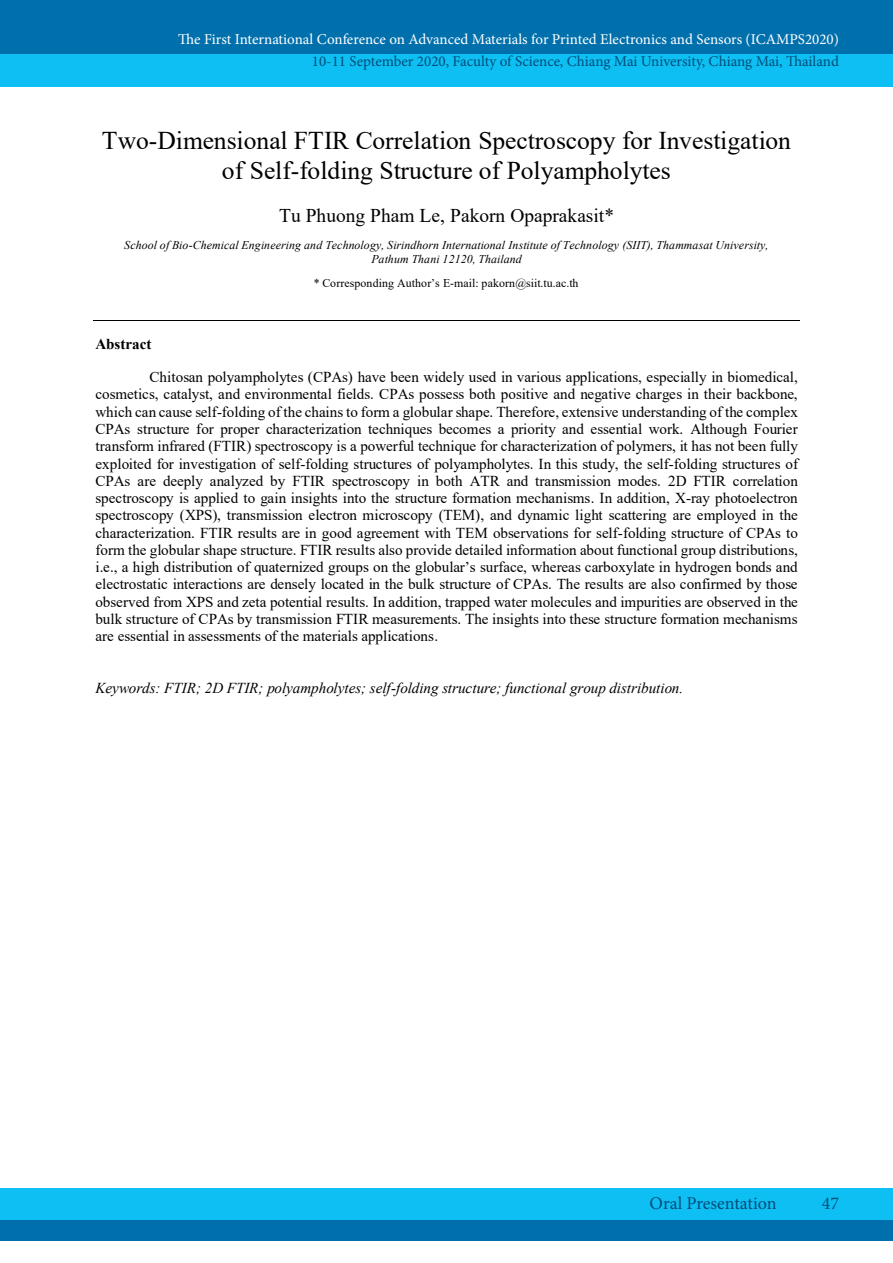
<style>
.page{position:relative;width:893px;height:1263px;background:#fff}
.page>*{position:absolute;margin:0;border:0;box-sizing:border-box;transform-origin:0 0}
.t1{font:25.5px/29.8px "Times New Roman";letter-spacing:-.005em;color:#000;text-align:center}
.t2{font:19.5px "Times New Roman";color:#000}
.t3{font:18px "Minion Pro";color:#004c7a}
.t4{font:15.15px/17.2px "Times New Roman";color:#000;text-align:justify}
.t5{font:italic 15.15px "Times New Roman";color:#000}
.t6{font:700 15.15px "Times New Roman";color:#000}
.t7{font:15px "Minion Pro";color:#fff}
.t8{font:15px "Minion Pro";color:#004c7a}
.t9{font:italic 11.85px/14.1px "Times New Roman";letter-spacing:.01em;color:#000;text-align:center}
.t10{font:11.85px "Times New Roman";letter-spacing:.01em;color:#000}
</style>
<div class="page">
<div style="left:0;top:1188px;width:893px;height:32px;background:#0dbff2"></div>
<div style="left:0;top:54px;width:893px;height:32px;background:#0dbff2"></div>
<div style="left:0;top:1220px;width:893px;height:21px;background:#0070ad"></div>
<div style="left:0;top:0;width:893px;height:53px;background:#0070ad"></div>
<hr style="left:93px;top:320px;width:707px;height:1px;background:#000">
<p class="t7" style="left:178px;top:29px;width:662px">The First International Conference on Advanced Materials for Printed Electronics and Sensors (ICAMPS2020)</p>
<p class="t8" style="left:312px;top:51px;width:529px">10-11 September 2020, Faculty of Science, Chiang Mai University, Chiang Mai, Thailand</p>
<h1 class="t1" style="left:102px;top:125px;width:690px">Two-Dimensional FTIR Correlation Spectroscopy for Investigation of Self-folding Structure of Polyampholytes</h1>
<p class="t2" style="left:279px;top:201px;width:336px">Tu Phuong Pham Le, Pakorn Opaprakasit*</p>
<p class="t9" style="left:124px;top:238px;width:646px">School of Bio-Chemical Engineering and Technology, Sirindhorn International Institute of Technology (SIIT), Thammasat University,<br>Pathum Thani 12120, Thailand</p>
<p class="t10" style="left:314px;top:274px;width:266px">* Corresponding Author’s E-mail: pakorn@siit.tu.ac.th</p>
<p class="t6" style="left:95px;top:333px;width:58px">Abstract</p>
<p class="t4" style="left:95px;top:368px;width:704px;text-indent:54px">Chitosan polyampholytes (CPAs) have been widely used in various applications, especially in biomedical, cosmetics, catalyst, and environmental fields. CPAs possess both positive and negative charges in their backbone, which can cause self-folding of the chains to form a globular shape. Therefore, extensive understanding of the complex CPAs structure for proper characterization techniques becomes a priority and essential work. Although Fourier transform infrared (FTIR) spectroscopy is a powerful technique for characterization of polymers, it has not been fully exploited for investigation of self-folding structures of polyampholytes. In this study, the self-folding structures of CPAs are deeply analyzed by FTIR spectroscopy in both ATR and transmission modes. 2D FTIR correlation spectroscopy is applied to gain insights into the structure formation mechanisms. In addition, X-ray photoelectron spectroscopy (XPS), transmission electron microscopy (TEM), and dynamic light scattering are employed in the characterization. FTIR results are in good agreement with TEM observations for self-folding structure of CPAs to form the globular shape structure. FTIR results also provide detailed information about functional group distributions, i.e., a high distribution of quaternized groups on the globular’s surface, whereas carboxylate in hydrogen bonds and electrostatic interactions are densely located in the bulk structure of CPAs. The results are also confirmed by those observed from XPS and zeta potential results. In addition, trapped water molecules and impurities are observed in the bulk structure of CPAs by transmission FTIR measurements. The insights into these structure formation mechanisms are essential in assessments of the materials applications.</p>
<p class="t5" style="left:95px;top:677px;width:589px">Keywords: FTIR; 2D FTIR; polyampholytes; self-folding structure; functional group distribution.</p>
<p class="t3" style="left:650px;top:1191px;width:129px">Oral Presentation</p>
<p class="t3" style="left:822px;top:1191px;width:19px">47</p>
</div>
